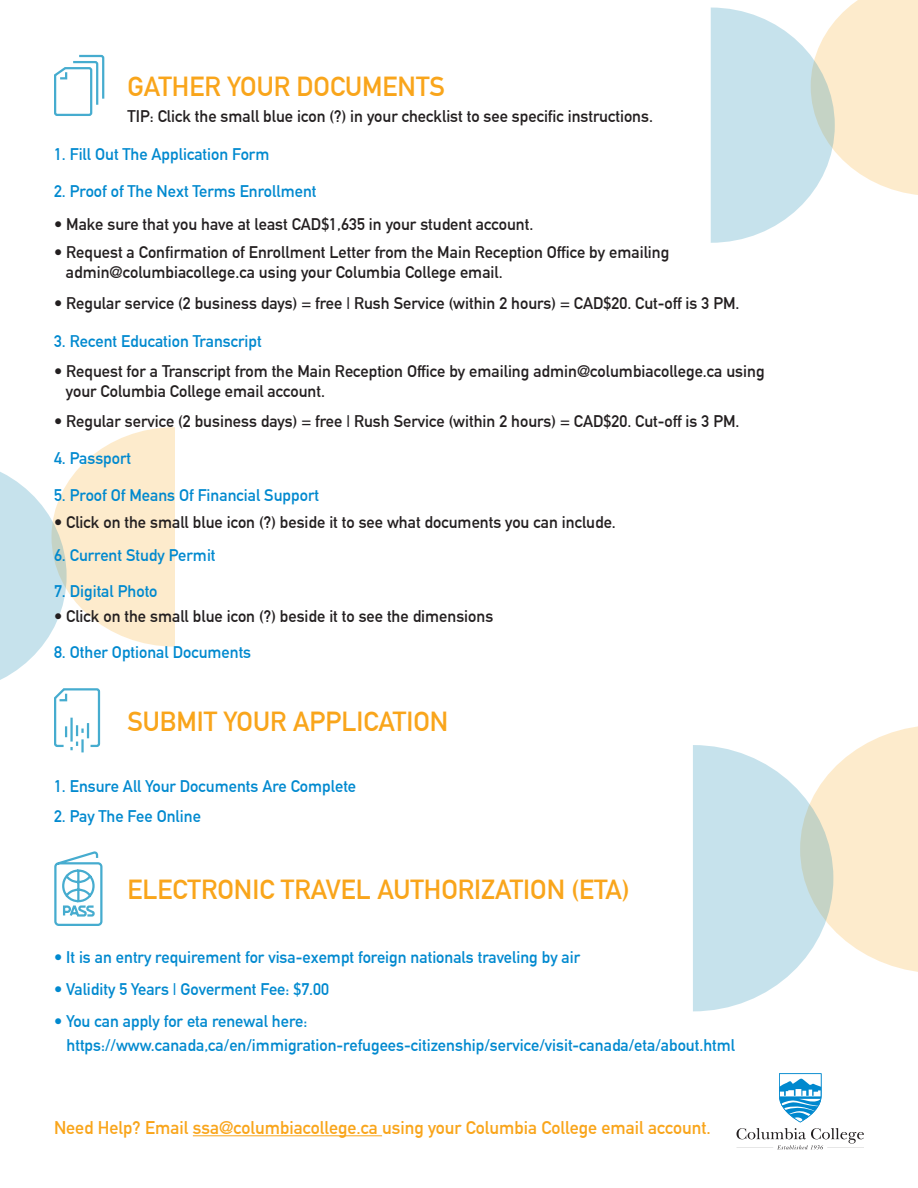
<style>
.page{position:relative;width:918px;height:1188px;background:#fff}
.page>*{position:absolute;margin:0;border:0;box-sizing:border-box;transform-origin:0 0}
.t1{font:700 27px "DIN Alternate";color:#f9a51b}
.t2{font:700 18px "DIN Alternate";color:#f9a51b}
.t3{font:700 16.5px/19.8px "DIN Alternate";color:#231f20}
.t4{font:700 16.5px "DIN Alternate";color:#0089cf}
</style>
<div class="page">
<svg style="left:737px;top:1073px;width:127px;height:76px"></svg>
<svg style="left:711px;top:0;width:207px;height:243px"></svg>
<svg style="left:693px;top:726px;width:225px;height:285px"></svg>
<hr style="left:193px;top:1135px;width:189px;height:1px;background:#f9a51b">
<svg style="left:54px;top:54px;width:51px;height:62px"></svg>
<svg style="left:0;top:427px;width:175px;height:326px"></svg>
<svg style="left:54px;top:851px;width:49px;height:75px"></svg>
<p class="t1" style="left:128px;top:66px;width:319px">GATHER YOUR DOCUMENTS</p>
<p class="t3" style="left:128px;top:106px;width:527px">TIP: Click the small blue icon (?) in your checklist to see specific instructions.</p>
<p class="t4" style="left:54px;top:142px;width:217px">1. Fill Out The Application Form</p>
<p class="t4" style="left:54px;top:178px;width:264px">2. Proof of The Next Terms Enrollment</p>
<p class="t3" style="left:54px;top:213px;width:481px">• Make sure that you have at least CAD$1,635 in your student account.</p>
<p class="t3" style="left:54px;top:241px;width:617px">• Request a Confirmation of Enrollment Letter from the Main Reception Office by emailing</p>
<p class="t3" style="left:66px;top:261px;width:438px">admin@columbiacollege.ca using your Columbia College email.</p>
<p class="t3" style="left:54px;top:292px;width:687px">• Regular service (2 business days) = free | Rush Service (within 2 hours) = CAD$20. Cut-off is 3 PM.</p>
<p class="t4" style="left:54px;top:329px;width:209px">3. Recent Education Transcript</p>
<p class="t3" style="left:66px;top:360px;width:700px;text-indent:-12px">• Request for a Transcript from the Main Reception Office by emailing admin@columbiacollege.ca using your Columbia College email account.</p>
<p class="t3" style="left:54px;top:410px;width:687px">• Regular service (2 business days) = free | Rush Service (within 2 hours) = CAD$20. Cut-off is 3 PM.</p>
<p class="t4" style="left:54px;top:446px;width:79px">4. Passport</p>
<p class="t4" style="left:54px;top:482px;width:267px">5. Proof Of Means Of Financial Support</p>
<p class="t3" style="left:54px;top:511px;width:563px">• Click on the small blue icon (?) beside it to see what documents you can include.</p>
<p class="t4" style="left:54px;top:543px;width:163px">6. Current Study Permit</p>
<p class="t4" style="left:54px;top:579px;width:105px">7. Digital Photo</p>
<p class="t3" style="left:54px;top:606px;width:441px">• Click on the small blue icon (?) beside it to see the dimensions</p>
<p class="t4" style="left:54px;top:640px;width:199px">8. Other Optional Documents</p>
<p class="t1" style="left:127px;top:701px;width:322px">SUBMIT YOUR APPLICATION</p>
<p class="t4" style="left:54px;top:774px;width:304px">1. Ensure All Your Documents Are Complete</p>
<p class="t4" style="left:54px;top:804px;width:148px">2. Pay The Fee Online</p>
<p class="t1" style="left:128px;top:869px;width:504px">ELECTRONIC TRAVEL AUTHORIZATION (ETA)</p>
<p class="t4" style="left:54px;top:945px;width:528px">• It is an entry requirement for visa-exempt foreign nationals traveling by air</p>
<p class="t4" style="left:54px;top:977px;width:277px">• Validity 5 Years | Goverment Fee: $7.00</p>
<p class="t4" style="left:54px;top:1009px;width:255px">• You can apply for eta renewal here:</p>
<p class="t4" style="left:67px;top:1033px;width:670px">https://www.canada,ca/en/immigration-refugees-citizenship/service/visit-canada/eta/about.html</p>
<p class="t2" style="left:54px;top:1114px;width:658px">Need Help? Email ssa@columbiacollege.ca using your Columbia College email account.</p>
</div>
